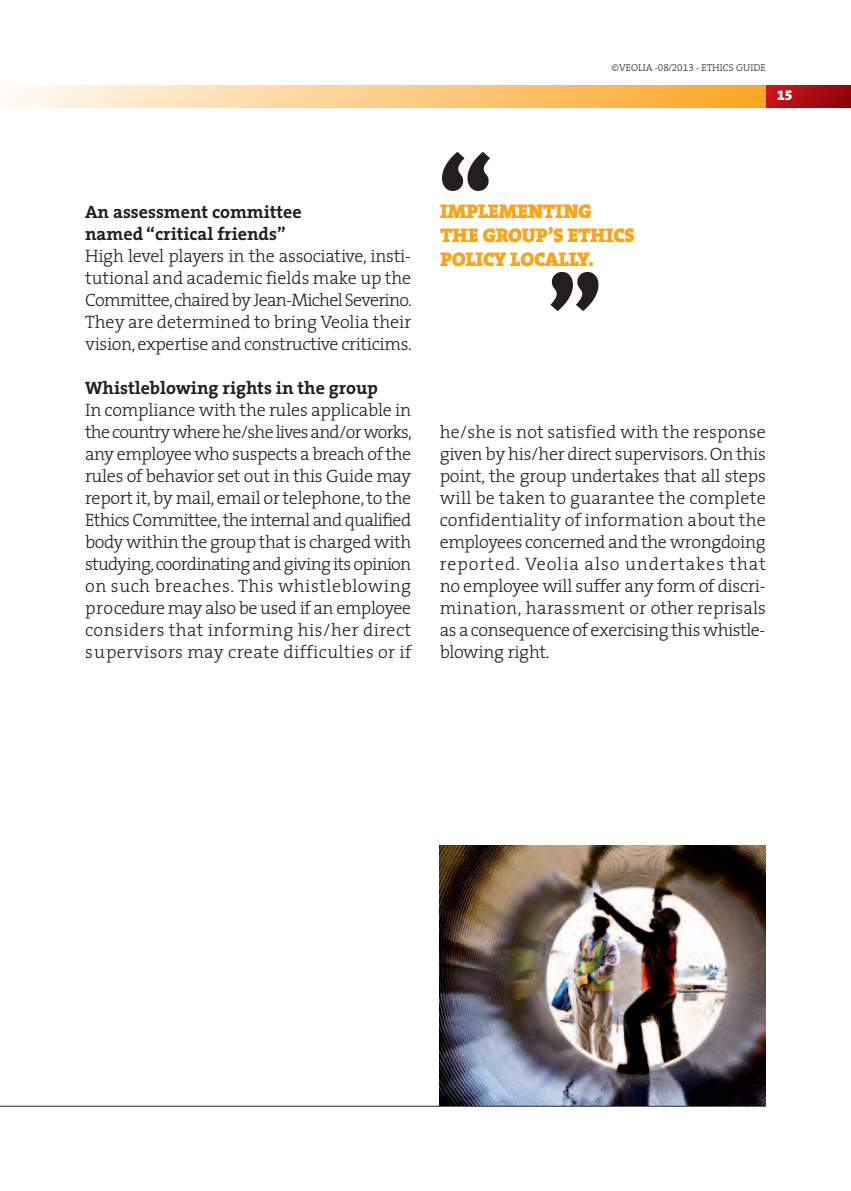
<style>
.page{position:relative;width:851px;height:1191px;background:#fff}
.page>*{position:absolute;margin:0;border:0;box-sizing:border-box;transform-origin:0 0}
.t1{font:900 98px "The Serif";color:#231f20}
.t2{font:900 20px/24px "The Serif";letter-spacing:-.015em;color:#f9a51b}
.t3{font:300 18px/22px "The Serif";letter-spacing:-.02em;color:#231f20;text-align:justify}
.t4{font:700 18px/22px "The Serif";color:#231f20}
.t5{font:14px "The Serif Black Expert";color:#fff}
.t6{font:300 10px "The Serif";color:#231f20}
.s1{font-family:"The Serif Light Expert";font-weight:400}
</style>
<div class="page">
<img style="left:439px;top:845px;width:326px;height:260px">
<hr style="left:0;top:1105px;width:765px;height:1px;background:#231f20">
<svg style="left:765px;top:85px;width:85px;height:23px;background:#ae0d12"></svg>
<div style="left:0;top:85px;width:765px;height:23px;background:linear-gradient(to right,#fff9f4,#fba623)"></div>
<p class="t4" style="left:85px;top:203px;width:218px">An assessment committee named “critical friends”</p>
<p class="t3" style="left:85px;top:247px;width:328px">High level players in the associative, insti&shy;tutional and academic fields make up the Committee,chaired by Jean-Michel Severino.<br>They are determined to bring Veolia their vision,expertise and constructive criticims.</p>
<p class="t4" style="left:85px;top:379px;width:294px">Whistleblowing rights in the group</p>
<p class="t3" style="left:85px;top:401px;width:328px">In compliance with the rules applicable in thecountrywherehe/shelivesand/orworks, any employee who suspects a breach of the rules of behavior set out in this Guide may report it,by mail,email or telephone,to the Ethics Committee,the internal and qualified body within the group that is charged with studying,coordinatingand givingits opinion on such breaches. This whistleblowing procedure may also be used if an employee considers that informing his/her direct supervisors may create difficulties or if</p>
<p class="t6" style="left:611px;top:64px;width:156px">©VEOLIA -<span class="s1">08/2013</span> - ETHICS GUIDE</p>
<p class="t5" style="left:777px;top:90px;width:17px">15</p>
<h1 class="t1" style="left:438px;top:160px;width:56px">“</h1>
<p class="t2" style="left:440px;top:201px;width:196px">IMPLEMENTING<br>THE GROUP’S ETHICS<br>POLICY LOCALLY.</p>
<h1 class="t1" style="left:547px;top:279px;width:56px">”</h1>
<p class="t3" style="left:439px;top:423px;width:328px">he/she is not satisfied with the response given by his/her direct supervisors.On this point, the group undertakes that all steps will be taken to guarantee the complete confidentiality of information about the employees concerned and the wrongdoing reported. Veolia also undertakes that no employee will suffer any form of discri&shy;mination, harassment or other reprisals as a consequence of exercising this whistle&shy;blowing right.</p>
</div>
